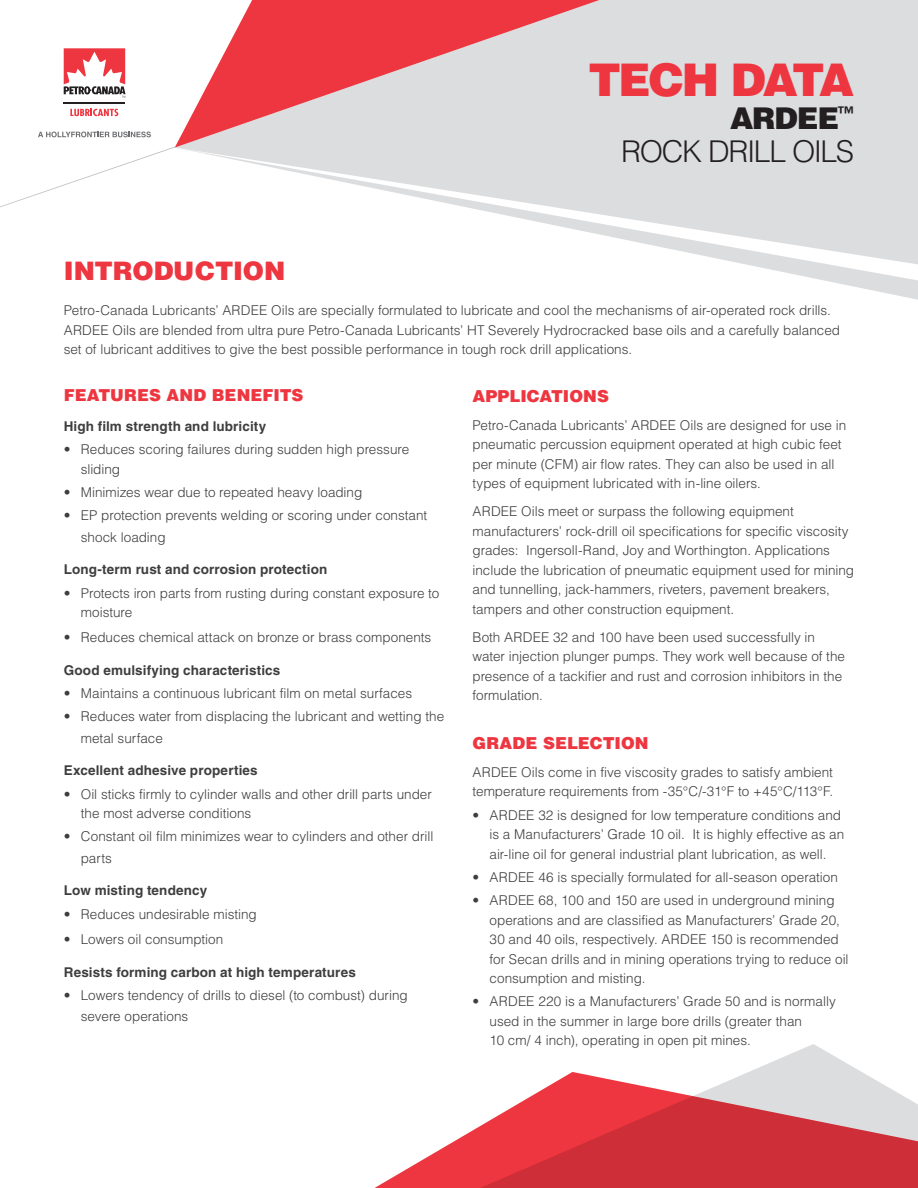
<style>
.page{position:relative;width:918px;height:1188px;background:#fff}
.page>*{position:absolute;margin:0;border:0;box-sizing:border-box;transform-origin:0 0}
.t1{font:900 45px "Helvetica LT Std";letter-spacing:-.065em;color:#ee3640}
.t2{font:300 30px/33px "Helvetica LT Std";letter-spacing:-.05em;color:#231f20;text-align:right}
.t3{font:900 25.5px "Helvetica LT Std";color:#ee3640}
.t4{font:900 16.5px "Helvetica LT Std";letter-spacing:.005em;color:#ee3640}
.t5{font:300 13.5px/19.5px "Helvetica LT Std";color:#3e3e3f}
.t6{font:700 13.5px "Helvetica LT Std";letter-spacing:.01em;color:#3e3e3f}
.s1{font-weight:900}
</style>
<div class="page">
<svg style="left:0;top:146px;width:175px;height:61px"></svg>
<svg style="left:175px;top:0;width:743px;height:148px;fill:#dcdddf"></svg>
<svg style="left:179px;top:148px;width:739px;height:152px"></svg>
<svg style="left:38px;top:132px;width:113px;height:5px"></svg>
<svg style="left:64px;top:48px;width:62px;height:50px"></svg>
<hr style="left:64px;top:102px;width:61px;height:2px;background:#231f20">
<svg style="left:70px;top:109px;width:48px;height:7px"></svg>
<svg style="left:749px;top:1044px;width:112px;height:28px"></svg>
<svg style="left:374px;top:1072px;width:544px;height:116px"></svg>
<p class="t1" style="left:588px;top:51px;width:267px">TECH DATA</p>
<p class="t2" style="left:621px;top:102px;width:235px"><span class="s1">ARDEE</span><sup>™<br></sup>ROCK DRILL OILS</p>
<p class="t3" style="left:64px;top:254px;width:223px">INTRODUCTION</p>
<p class="t5" style="left:64px;top:301px;width:778px">Petro-Canada Lubricants’ ARDEE Oils are specially formulated to lubricate and cool the mechanisms of air-operated rock drills.<br>ARDEE Oils are blended from ultra pure Petro-Canada Lubricants’ HT Severely Hydrocracked base oils and a carefully balanced set of lubricant additives to give the best possible performance in tough rock drill applications.</p>
<p class="t4" style="left:64px;top:384px;width:241px">FEATURES AND BENEFITS</p>
<p class="t6" style="left:64px;top:418px;width:204px">High film strength and lubricity</p>
<p class="t5" style="left:81px;top:440px;width:330px;text-indent:-17px">• Reduces scoring failures during sudden high pressure sliding</p>
<p class="t5" style="left:64px;top:482px;width:300px">• Minimizes wear due to repeated heavy loading</p>
<p class="t5" style="left:81px;top:505px;width:348px;line-height:21.6px;text-indent:-17px">• EP protection prevents welding or scoring under constant shock loading</p>
<p class="t6" style="left:64px;top:561px;width:265px">Long-term rust and corrosion protection</p>
<p class="t5" style="left:81px;top:583px;width:360px;text-indent:-17px">• Protects iron parts from rusting during constant exposure to moisture</p>
<p class="t5" style="left:64px;top:628px;width:369px">• Reduces chemical attack on bronze or brass components</p>
<p class="t6" style="left:64px;top:662px;width:218px">Good emulsifying characteristics</p>
<p class="t5" style="left:64px;top:683px;width:350px">• Maintains a continuous lubricant film on metal surfaces</p>
<p class="t5" style="left:81px;top:706px;width:365px;line-height:21.6px;text-indent:-17px">• Reduces water from displacing the lubricant and wetting the metal surface</p>
<p class="t6" style="left:64px;top:762px;width:196px">Excellent adhesive properties</p>
<p class="t5" style="left:81px;top:784px;width:353px;text-indent:-17px">• Oil sticks firmly to cylinder walls and other drill parts under the most adverse conditions</p>
<p class="t5" style="left:81px;top:826px;width:354px;line-height:21.6px;text-indent:-17px">• Constant oil film minimizes wear to cylinders and other drill parts</p>
<p class="t6" style="left:64px;top:882px;width:145px">Low misting tendency</p>
<p class="t5" style="left:64px;top:904px;width:195px">• Reduces undesirable misting</p>
<p class="t5" style="left:64px;top:929px;width:161px">• Lowers oil consumption</p>
<p class="t6" style="left:64px;top:964px;width:294px">Resists forming carbon at high temperatures</p>
<p class="t5" style="left:81px;top:984px;width:328px;line-height:21.6px;text-indent:-17px">• Lowers tendency of drills to diesel (to combust) during severe operations</p>
<p class="t4" style="left:472px;top:385px;width:138px">APPLICATIONS</p>
<p class="t5" style="left:472px;top:415px;width:375px">Petro-Canada Lubricants’ ARDEE Oils are designed for use in pneumatic percussion equipment operated at high cubic feet per minute (CFM) air flow rates. They can also be used in all types of equipment lubricated with in-line oilers.</p>
<p class="t5" style="left:472px;top:502px;width:383px">ARDEE Oils meet or surpass the following equipment manufacturers’ rock-drill oil specifications for specific viscosity grades: Ingersoll-Rand, Joy and Worthington. Applications include the lubrication of pneumatic equipment used for mining and tunnelling, jack-hammers, riveters, pavement breakers, tampers and other construction equipment.</p>
<p class="t5" style="left:472px;top:627px;width:374px">Both ARDEE 32 and 100 have been used successfully in water injection plunger pumps. They work well because of the presence of a tackifier and rust and corrosion inhibitors in the formulation.</p>
<p class="t4" style="left:472px;top:732px;width:178px">GRADE SELECTION</p>
<p class="t5" style="left:472px;top:762px;width:362px">ARDEE Oils come in five viscosity grades to satisfy ambient temperature requirements from -35°C/-31°F to +45°C/113°F.</p>
<p class="t5" style="left:490px;top:805px;width:356px;text-indent:-17px">• ARDEE 32 is designed for low temperature conditions and is a Manufacturers’ Grade 10 oil. It is highly effective as an air-line oil for general industrial plant lubrication, as well.</p>
<p class="t5" style="left:472px;top:867px;width:367px">• ARDEE 46 is specially formulated for all-season operation</p>
<p class="t5" style="left:490px;top:891px;width:361px;text-indent:-17px">• ARDEE 68, 100 and 150 are used in underground mining operations and are classified as Manufacturers’ Grade 20, 30 and 40 oils, respectively. ARDEE 150 is recommended for Secan drills and in mining operations trying to reduce oil consumption and misting.</p>
<p class="t5" style="left:490px;top:992px;width:348px;text-indent:-17px">• ARDEE 220 is a Manufacturers’ Grade 50 and is normally used in the summer in large bore drills (greater than<br>10 cm/ 4 inch), operating in open pit mines.</p>
</div>
